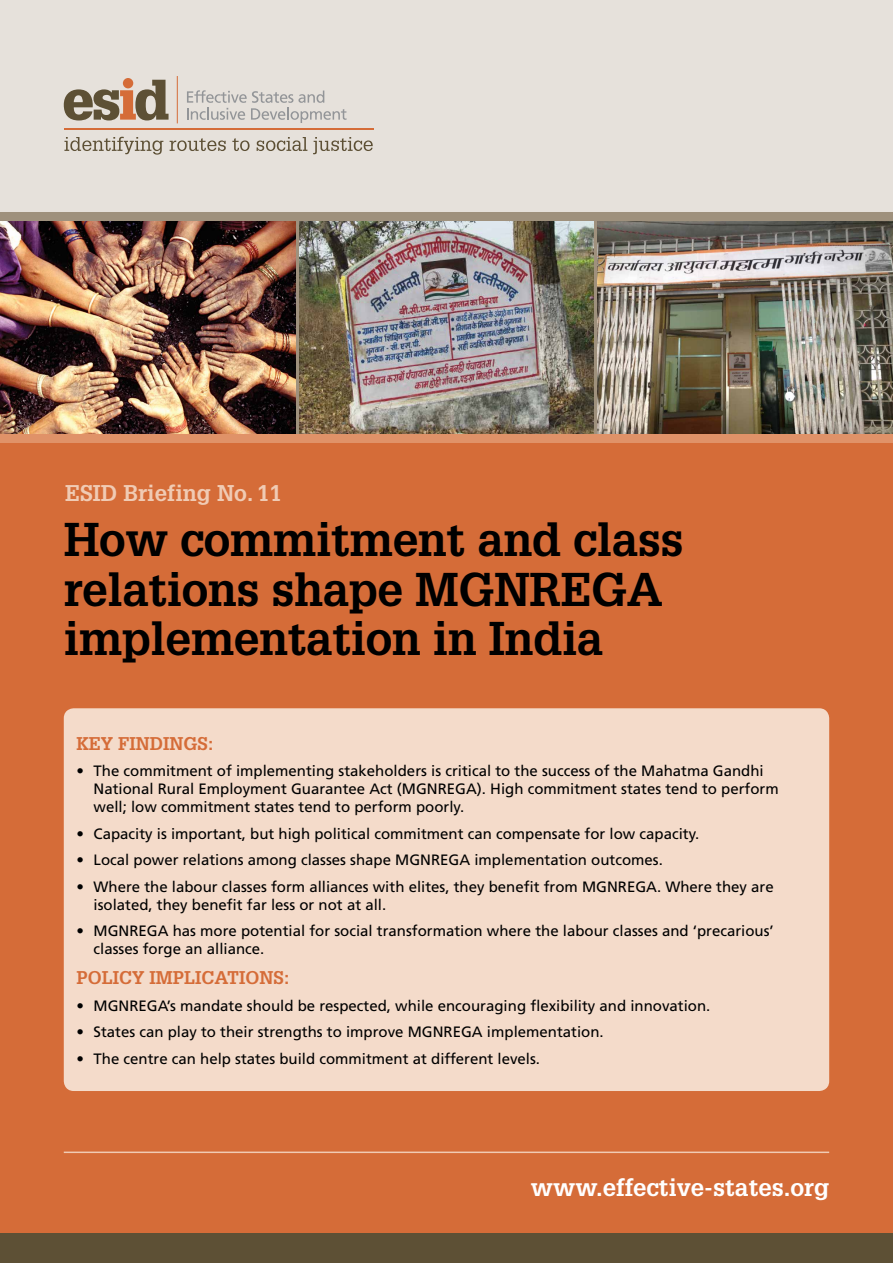
<style>
.page{position:relative;width:893px;height:1263px;background:#fff}
.page>*{position:absolute;margin:0;border:0;box-sizing:border-box;transform-origin:0 0}
.t1{font:700 46.2px/49.5px "Glypha";letter-spacing:-.01em;color:#000}
.t2{font:700 24px "Glypha";color:#fff}
.t3{font:700 22.2px "Glypha";color:#f0cbb4}
.t4{font:700 18px "Glypha";color:#d56c38}
.t5{font:15px/18px "Frutiger";color:#000}
</style>
<div class="page">
<img style="left:0;top:221px;width:297px;height:213px">
<img style="left:299px;top:221px;width:295px;height:213px">
<img style="left:596px;top:221px;width:297px;height:213px">
<div style="left:0;top:0;width:893px;height:213px;background:#e6e1db"></div>
<div style="left:0;top:213px;width:893px;height:8px;background:#9f917d"></div>
<div style="left:0;top:1233px;width:893px;height:30px;background:#5d5035"></div>
<div style="left:0;top:442px;width:893px;height:791px;background:#d56c38"></div>
<div style="left:0;top:434px;width:893px;height:8px;background:#e09268"></div>
<hr style="left:297px;top:221px;width:2px;height:213px;background:#9f917d">
<hr style="left:594px;top:221px;width:2px;height:213px;background:#9f917d">
<div style="left:65px;top:710px;width:763px;height:379px;background:#f4dbca;border-radius:9px"></div>
<div style="left:64px;top:708px;width:765px;height:383px;border:3px solid #f4dbca;border-radius:9px"></div>
<svg style="left:64px;top:137px;width:99px;height:18px"></svg>
<svg style="left:170px;top:138px;width:56px;height:13px"></svg>
<svg style="left:232px;top:138px;width:18px;height:13px"></svg>
<svg style="left:257px;top:137px;width:50px;height:14px"></svg>
<svg style="left:313px;top:137px;width:60px;height:17px"></svg>
<svg style="left:64px;top:80px;width:105px;height:40px"></svg>
<div style="left:123px;top:78px;width:10px;height:10px;background:#d56c38;border-radius:50%"></div>
<hr style="left:64px;top:128px;width:309px;height:2px;background:#d56c38">
<svg style="left:187px;top:90px;width:160px;height:33px"></svg>
<hr style="left:177px;top:76px;width:1px;height:47px;background:#d56c38">
<hr style="left:64px;top:1151px;width:765px;height:2px;background:#f0cbb4">
<p class="t3" style="left:65px;top:480px;width:218px">ESID Briefing No. 11</p>
<p class="t1" style="left:64px;top:514px;width:621px">How commitment and class relations shape MGNREGA implementation in India</p>
<p class="t4" style="left:77px;top:732px;width:139px">KEY FINDINGS:</p>
<p class="t5" style="left:94px;top:762px;width:687px;text-indent:-17px">• The commitment of implementing stakeholders is critical to the success of the Mahatma Gandhi<br>National Rural Employment Guarantee Act (MGNREGA). High commitment states tend to perform well; low commitment states tend to perform poorly.</p>
<p class="t5" style="left:77px;top:824px;width:624px">• Capacity is important, but high political commitment can compensate for low capacity.</p>
<p class="t5" style="left:77px;top:851px;width:588px">• Local power relations among classes shape MGNREGA implementation outcomes.</p>
<p class="t5" style="left:94px;top:877px;width:682px;text-indent:-17px">• Where the labour classes form alliances with elites, they benefit from MGNREGA. Where they are isolated, they benefit far less or not at all.</p>
<p class="t5" style="left:94px;top:922px;width:682px;text-indent:-17px">• MGNREGA has more potential for social transformation where the labour classes and ‘precarious’ classes forge an alliance.</p>
<p class="t4" style="left:77px;top:967px;width:215px">POLICY IMPLICATIONS:</p>
<p class="t5" style="left:77px;top:996px;width:635px">• MGNREGA’s mandate should be respected, while encouraging flexibility and innovation.</p>
<p class="t5" style="left:77px;top:1023px;width:529px">• States can play to their strengths to improve MGNREGA implementation.</p>
<p class="t5" style="left:77px;top:1049px;width:465px">• The centre can help states build commitment at different levels.</p>
<p class="t2" style="left:531px;top:1173px;width:300px">www.effective-states.org</p>
</div>
